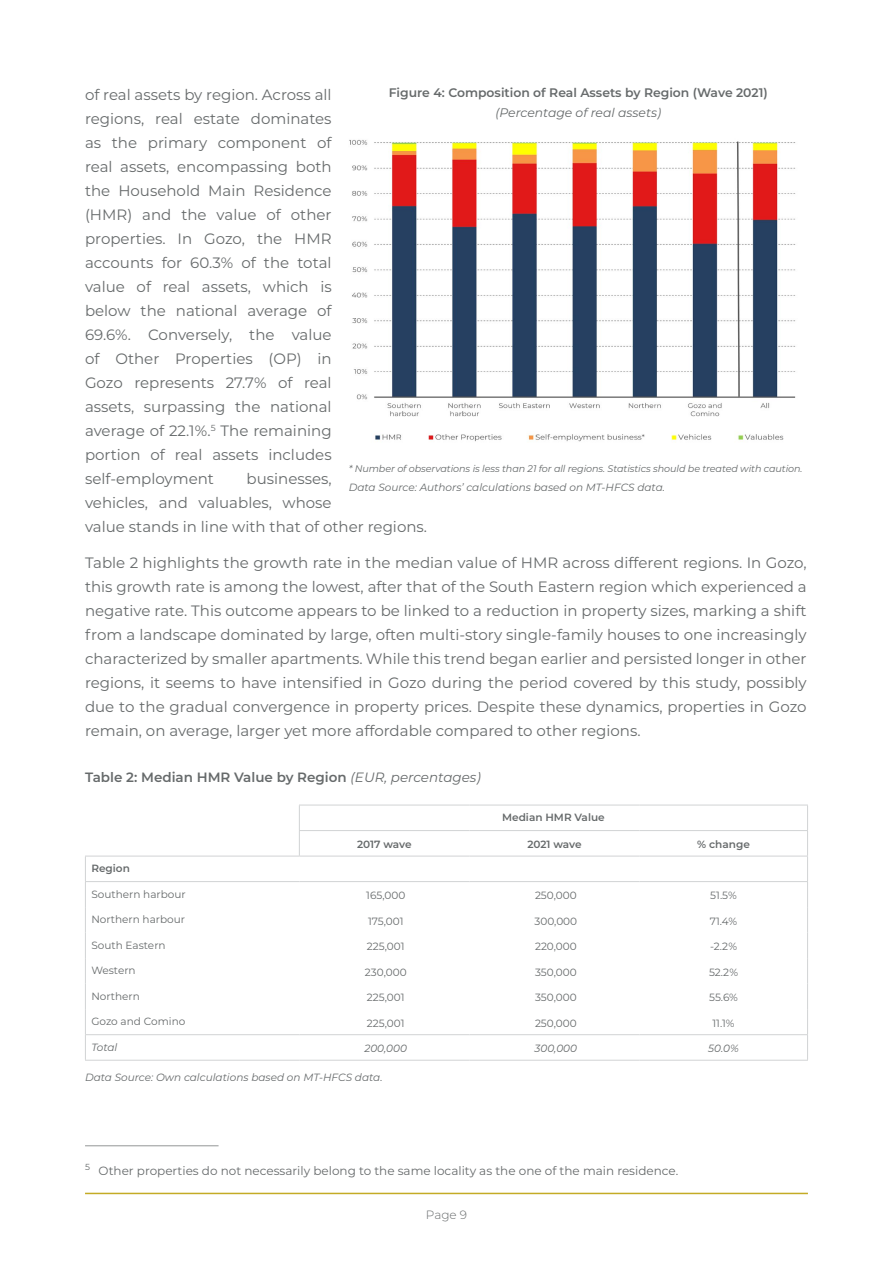
<style>
.page{position:relative;width:893px;height:1263px;background:#fff}
.page>*{position:absolute;margin:0;border:0;box-sizing:border-box;transform-origin:0 0}
.t1{font:15px/24px "Montserrat";color:#666a6b;text-align:justify}
.t2{font:600 13.5px "Montserrat";color:#666a6b}
.t3{font:600 12.45px "Montserrat";color:#666a6b}
.t4{font:italic 12.45px "Montserrat";color:#666a6b}
.t5{font:12px "Montserrat";color:#666a6b}
.t6{font:300 12px "Montserrat";color:#666a6b}
.t7{font:10.5px "Montserrat";color:#666a6b}
.t8{font:italic 10.5px "Montserrat";color:#666a6b}
.t9{font:600 10.5px "Montserrat";color:#666a6b}
.t10{font:italic 9.6px "Montserrat";letter-spacing:-.01em;color:#666a6b}
.s1{font-weight:400;font-style:italic}
</style>
<div class="page">
<hr style="left:85px;top:1193px;width:723px;height:1px;background:#c4ab25">
<hr style="left:299px;top:805px;width:170px;height:1px;background:#d1d3d4">
<hr style="left:469px;top:805px;width:170px;height:1px;background:#d1d3d4">
<hr style="left:639px;top:805px;width:169px;height:1px;background:#d1d3d4">
<hr style="left:299px;top:830px;width:170px;height:1px;background:#d1d3d4">
<svg style="left:299px;top:806px;width:1px;height:50px"></svg>
<hr style="left:469px;top:830px;width:170px;height:1px;background:#d1d3d4">
<hr style="left:639px;top:830px;width:169px;height:1px;background:#d1d3d4">
<hr style="left:85px;top:856px;width:214px;height:1px;background:#d1d3d4">
<hr style="left:299px;top:856px;width:170px;height:1px;background:#d1d3d4">
<hr style="left:469px;top:856px;width:170px;height:1px;background:#d1d3d4">
<hr style="left:639px;top:856px;width:169px;height:1px;background:#d1d3d4">
<hr style="left:85px;top:881px;width:214px;height:1px;background:#d1d3d4">
<hr style="left:299px;top:881px;width:170px;height:1px;background:#d1d3d4">
<hr style="left:469px;top:881px;width:170px;height:1px;background:#d1d3d4">
<hr style="left:639px;top:881px;width:169px;height:1px;background:#d1d3d4">
<hr style="left:85px;top:1034px;width:214px;height:1px;background:#d1d3d4">
<svg style="left:85px;top:857px;width:1px;height:203px"></svg>
<hr style="left:299px;top:1034px;width:170px;height:1px;background:#d1d3d4">
<hr style="left:469px;top:1034px;width:170px;height:1px;background:#d1d3d4">
<hr style="left:639px;top:1034px;width:169px;height:1px;background:#d1d3d4">
<svg style="left:807px;top:806px;width:1px;height:254px"></svg>
<hr style="left:85px;top:1060px;width:214px;height:1px;background:#d1d3d4">
<hr style="left:299px;top:1060px;width:170px;height:1px;background:#d1d3d4">
<hr style="left:469px;top:1060px;width:170px;height:1px;background:#d1d3d4">
<hr style="left:639px;top:1060px;width:169px;height:1px;background:#d1d3d4">
<hr style="left:85px;top:1145px;width:134px;height:1px;background:#949797">
<img style="left:349px;top:140px;width:447px;height:302px">
<p class="t3" style="left:389px;top:84px;width:380px">Figure 4: Composition of Real Assets by Region (Wave 2021)</p>
<p class="t4" style="left:495px;top:104px;width:167px">(Percentage of real assets)</p>
<p class="t1" style="left:85px;top:82px;width:248px">of real assets by region. Across all regions, real estate dominates as the primary component of real assets, encompassing both the Household Main Residence (HMR) and the value of other properties. In Gozo, the HMR accounts for 60.3% of the total value of real assets, which is below the national average of 69.6%. Conversely, the value of Other Properties (OP) in Gozo represents 27.7% of real assets, surpassing the national average of 22.1%.<sup>5</sup> The remaining portion of real assets includes self-employment</p>
<p class="t10" style="left:349px;top:462px;width:455px">* Number of observations is less than 21 for all regions. Statistics should be treated with caution.</p>
<p class="t8" style="left:349px;top:480px;width:318px">Data Source: Authors’ calculations based on MT-HFCS data.</p>
<p class="t1" style="left:85px;top:466px;width:344px;text-align:left;text-indent:161px">businesses,<br>vehicles, and valuables, whose<br>value stands in line with that of other regions.</p>
<p class="t1" style="left:85px;top:550px;width:723px">Table 2 highlights the growth rate in the median value of HMR across different regions. In Gozo, this growth rate is among the lowest, after that of the South Eastern region which experienced a negative rate. This outcome appears to be linked to a reduction in property sizes, marking a shift from a landscape dominated by large, often multi-story single-family houses to one increasingly characterized by smaller apartments. While this trend began earlier and persisted longer in other regions, it seems to have intensified in Gozo during the period covered by this study, possibly due to the gradual convergence in property prices. Despite these dynamics, properties in Gozo remain, on average, larger yet more affordable compared to other regions.</p>
<p class="t2" style="left:85px;top:767px;width:397px">Table 2: Median HMR Value by Region <span class="s1">(EUR, percentages)</span></p>
<p class="t9" style="left:502px;top:810px;width:104px">Median HMR Value</p>
<p class="t9" style="left:357px;top:837px;width:56px">2017 wave</p>
<p class="t9" style="left:527px;top:837px;width:56px">2021 wave</p>
<p class="t9" style="left:697px;top:837px;width:54px">% change</p>
<p class="t9" style="left:91px;top:861px;width:40px">Region</p>
<p class="t7" style="left:91px;top:887px;width:96px">Southern harbour</p>
<p class="t7" style="left:366px;top:888px;width:41px">165,000</p>
<p class="t7" style="left:535px;top:888px;width:43px">250,000</p>
<p class="t7" style="left:710px;top:888px;width:28px">51.5%</p>
<p class="t7" style="left:91px;top:912px;width:95px">Northern harbour</p>
<p class="t7" style="left:368px;top:914px;width:37px">175,001</p>
<p class="t7" style="left:534px;top:914px;width:44px">300,000</p>
<p class="t7" style="left:710px;top:914px;width:29px">71.4%</p>
<p class="t7" style="left:91px;top:938px;width:76px">South Eastern</p>
<p class="t7" style="left:367px;top:939px;width:39px">225,001</p>
<p class="t7" style="left:535px;top:939px;width:43px">220,000</p>
<p class="t7" style="left:710px;top:939px;width:29px">-2.2%</p>
<p class="t7" style="left:91px;top:963px;width:46px">Western</p>
<p class="t7" style="left:365px;top:965px;width:43px">230,000</p>
<p class="t7" style="left:535px;top:965px;width:43px">350,000</p>
<p class="t7" style="left:709px;top:965px;width:31px">52.2%</p>
<p class="t7" style="left:91px;top:989px;width:50px">Northern</p>
<p class="t7" style="left:367px;top:990px;width:39px">225,001</p>
<p class="t7" style="left:535px;top:990px;width:43px">350,000</p>
<p class="t7" style="left:709px;top:990px;width:30px">55.6%</p>
<p class="t7" style="left:91px;top:1014px;width:95px">Gozo and Comino</p>
<p class="t7" style="left:367px;top:1016px;width:39px">225,001</p>
<p class="t7" style="left:535px;top:1016px;width:43px">250,000</p>
<p class="t7" style="left:712px;top:1016px;width:24px">11.1%</p>
<p class="t8" style="left:91px;top:1040px;width:28px">Total</p>
<p class="t8" style="left:364px;top:1041px;width:44px">200,000</p>
<p class="t8" style="left:534px;top:1041px;width:44px">300,000</p>
<p class="t8" style="left:708px;top:1041px;width:32px">50.0%</p>
<p class="t8" style="left:85px;top:1070px;width:299px">Data Source: Own calculations based on MT-HFCS data.</p>
<p class="t5" style="left:85px;top:1163px;width:595px"><sup>5</sup> Other properties do not necessarily belong to the same locality as the one of the main residence.</p>
<p class="t6" style="left:426px;top:1207px;width:43px">Page 9</p>
</div>
